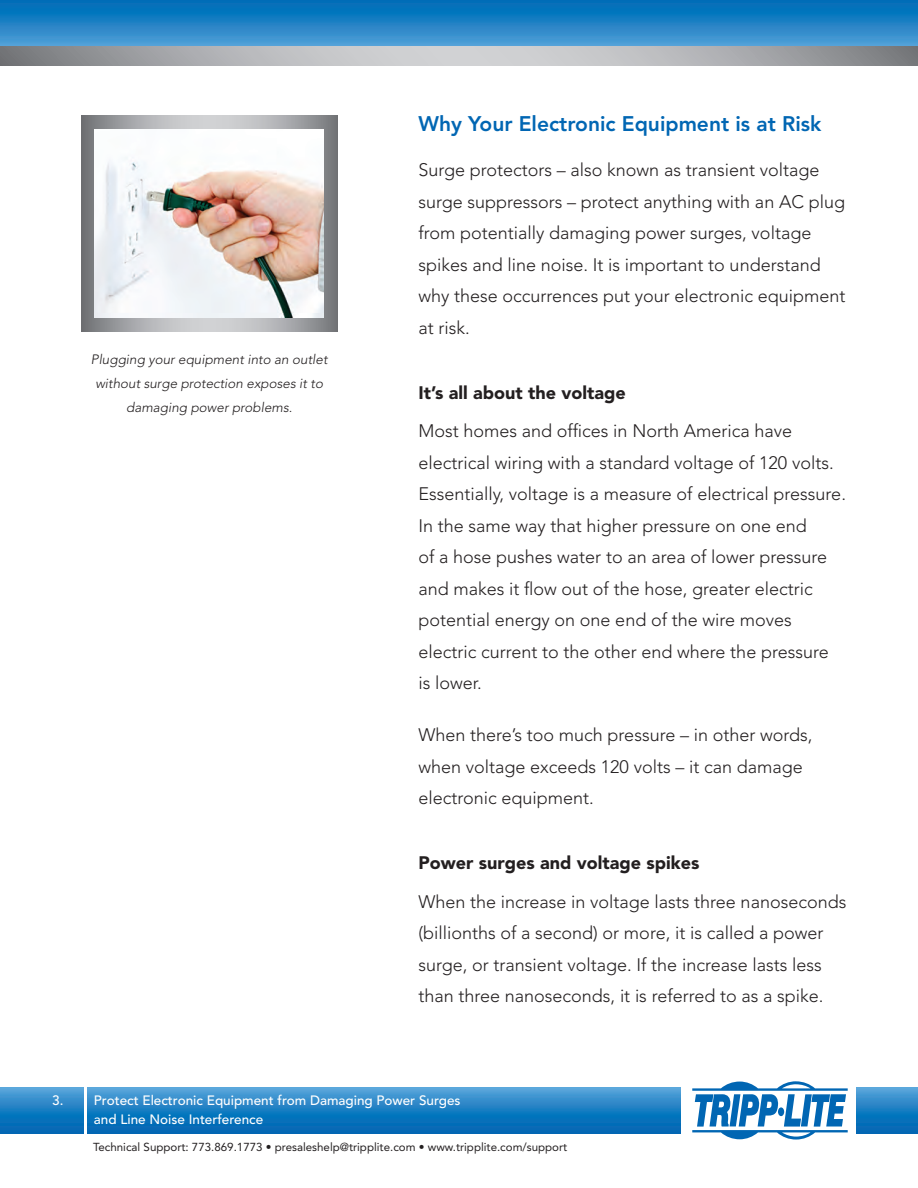
<style>
.page{position:relative;width:918px;height:1188px;background:#fff}
.page>*{position:absolute;margin:0;border:0;box-sizing:border-box;transform-origin:0 0}
.t1{font:800 21px "Avenir";color:#0166b3}
.t2{font:300 18px/31.5px "Avenir";color:#231f20}
.t3{font:900 18px "Avenir";color:#231f20}
.t4{font:italic 300 13.5px/24px "Avenir";color:#231f20;text-align:center}
.t5{font:500 13.5px/19.5px "Avenir";color:#fff}
.t6{font:11.55px "Avenir";color:#231f20}
</style>
<div class="page">
<svg style="left:81px;top:116px;width:257px;height:216px;background:#95979a"></svg>
<img style="left:94px;top:129px;width:230px;height:189px">
<svg style="left:0;top:0;width:918px;height:46px;background:#2183c5"></svg>
<svg style="left:0;top:46px;width:918px;height:20px;background:#aeafb2"></svg>
<svg style="left:0;top:1088px;width:918px;height:46px;background:#1f7fc3"></svg>
<div style="left:681px;top:1067px;width:175px;height:91px;background:#fff"></div>
<svg style="left:692px;top:1081px;width:156px;height:59px"></svg>
<hr style="left:85px;top:1081px;width:2px;height:63px;background:#fff">
<p class="t4" style="left:91px;top:348px;width:238px">Plugging your equipment into an outlet without surge protection exposes it to damaging power problems.</p>
<p class="t1" style="left:418px;top:112px;width:404px">Why Your Electronic Equipment is at Risk</p>
<p class="t2" style="left:418px;top:154px;width:428px">Surge protectors – also known as transient voltage surge suppressors – protect anything with an AC plug from potentially damaging power surges, voltage spikes and line noise. It is important to understand why these occurrences put your electronic equipment at risk.</p>
<p class="t3" style="left:418px;top:382px;width:209px">It’s all about the voltage</p>
<p class="t2" style="left:418px;top:415px;width:429px">Most homes and offices in North America have electrical wiring with a standard voltage of 120 volts.<br>Essentially, voltage is a measure of electrical pressure.<br>In the same way that higher pressure on one end<br>of a hose pushes water to an area of lower pressure and makes it flow out of the hose, greater electric potential energy on one end of the wire moves electric current to the other end where the pressure<br>is lower.</p>
<p class="t2" style="left:418px;top:719px;width:395px">When there’s too much pressure – in other words, when voltage exceeds 120 volts – it can damage electronic equipment.</p>
<p class="t3" style="left:418px;top:852px;width:282px">Power surges and voltage spikes</p>
<p class="t2" style="left:418px;top:886px;width:429px">When the increase in voltage lasts three nanoseconds (billionths of a second) or more, it is called a power surge, or transient voltage. If the increase lasts less than three nanoseconds, it is referred to as a spike.</p>
<p class="t5" style="left:94px;top:1091px;width:368px;text-indent:-42px">3. Protect Electronic Equipment from Damaging Power Surges and Line Noise Interference</p>
<p class="t6" style="left:93px;top:1141px;width:476px">Technical Support: 773.869.1773 • presaleshelp@tripplite.com • www.tripplite.com/support</p>
</div>
